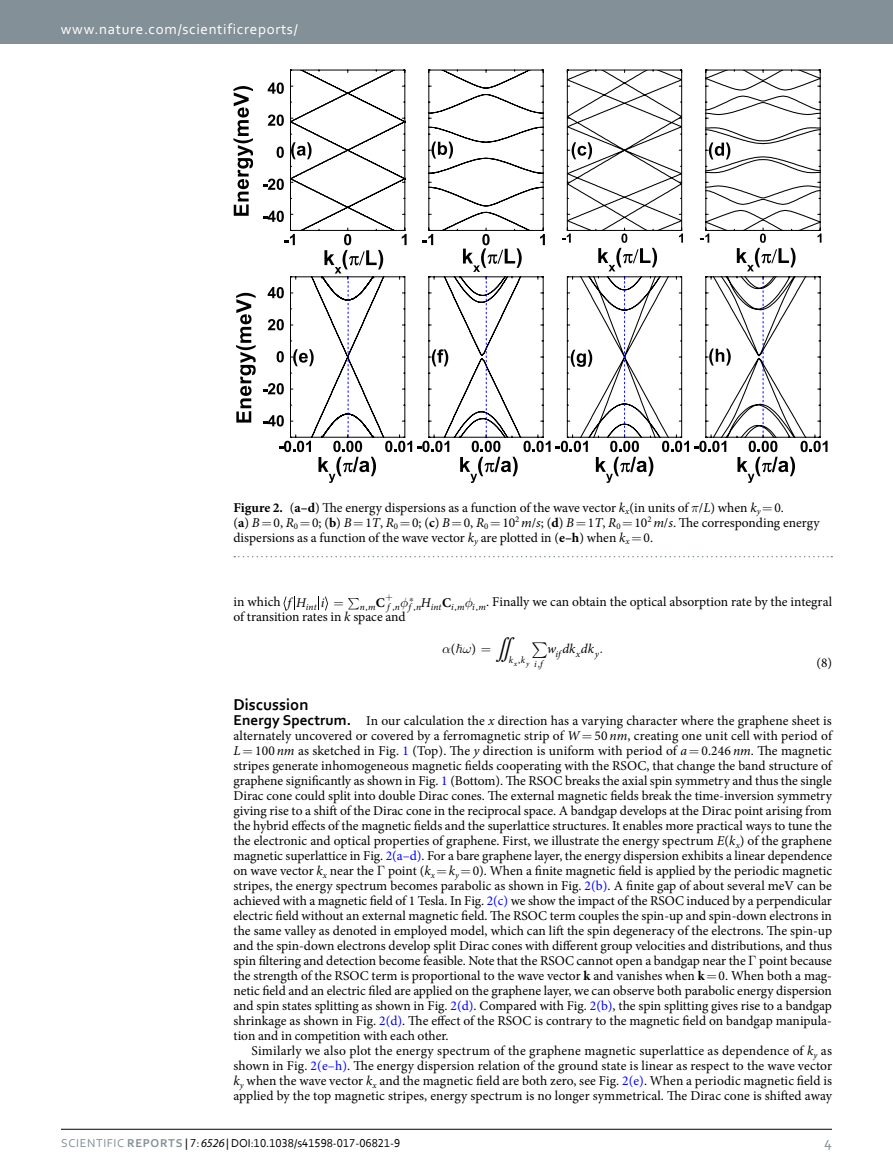
<style>
.page{position:relative;width:893px;height:1174px;background:#fff}
.page>*{position:absolute;margin:0;border:0;box-sizing:border-box;transform-origin:0 0}
.t1{font:700 16.5px "Corbel";color:#000}
.t2{font:15px "Corbel 2";letter-spacing:.045em;color:#fff}
.t3{font:15px "Corbel 2";color:#839097}
.t4{font:13.5px/15px "Minion Pro";color:#000;text-align:justify}
.t5{font:13.35px "Minion Pro It 15";letter-spacing:.205em;color:#000}
.t6{font:13.35px "Minion Pro It 16";color:#000}
.t7{font:13.35px "Minion Pro Regular 14";color:#000}
.t8{font:12px "Corbel";color:#000}
.t9{font:9.45px "Minion Pro It 16";color:#000}
.t10{font:9.45px "Minion Pro It 15";color:#000}
.t11{font:9.45px "Minion Pro Regular 14";color:#000}
.t12{font:9.45px "STIX General Regular 3";color:#000}
.t13{font:9.45px "Minion Pro Regular 15";color:#000}
.s1{font-weight:700}
.s2{font-style:italic}
.s3{font-weight:700;font-size:13.35px}
.s4{font-family:"Minion Pro Regular 15"}
.s5{font-family:"Minion Pro Regular 14"}
.s6{font-family:"STIX General Regular 2";font-size:21.6px}
.s7{font-family:"Minion Pro It 15";font-size:7.35px}
.s8{font-family:"Corbel Bold 2";font-size:15px}
.s9{color:#00f}
.s10{font-family:"Corbel 2";color:#839097}
.s11{font-family:"Corbel Bold 2";color:#839097}
.s12{font-family:"Myriad Pro";font-style:italic}
</style>
<div class="page">
<div style="left:0;top:0;width:893px;height:43px;background:#839097"></div>
<hr style="left:61px;top:1129px;width:771px;height:1px;background:#000">
<svg style="left:283px;top:596px;width:4px;height:14px"></svg>
<svg style="left:294px;top:596px;width:1px;height:14px"></svg>
<svg style="left:318px;top:596px;width:1px;height:14px"></svg>
<svg style="left:325px;top:596px;width:3px;height:14px"></svg>
<svg style="left:233px;top:86px;width:20px;height:130px"></svg>
<svg style="left:236px;top:293px;width:20px;height:129px"></svg>
<svg style="left:263px;top:70px;width:287px;height:413px"></svg>
<svg style="left:556px;top:70px;width:271px;height:413px"></svg>
<svg style="left:234px;top:556px;width:598px;height:1px"></svg>
<p class="t2" style="left:61px;top:19px;width:238px">www.nature.com/scientificreports/</p>
<p class="t4" style="left:233px;top:500px;width:588px;text-align:left"><span class="s1">Figure 2.</span> (<span class="s1">a–d</span>) The energy dispersions as a function of the wave vector <span class="s2">k</span><sub>x</sub>(in units of /<span class="s2">L</span>) when <span class="s2">k</span><sub>y</sub> 0.<br>(<span class="s1">a</span>) <span class="s2">B</span> 0, <span class="s2">R</span><sub>0</sub> 0; (<span class="s1">b</span>) <span class="s2">B</span> 1<span class="s2">T</span>, <span class="s2">R</span><sub>0</sub> 0; (<span class="s1">c</span>) <span class="s2">B</span> 0, <span class="s2">R</span><sub>0</sub> 10<sup>2</sup> <span class="s2">m</span>/<span class="s2">s</span>; (<span class="s1">d</span>) <span class="s2">B</span> 1<span class="s2">T</span>, <span class="s2">R</span><sub>0</sub> 10<sup>2</sup> <span class="s2">m</span>/<span class="s2">s</span>. The corresponding energy dispersions as a function of the wave vector <span class="s2">k</span><sub>y</sub> are plotted in (<span class="s1">e–h</span>) when <span class="s2">k</span><sub>x</sub> 0.</p>
<p class="t4" style="left:233px;top:594px;width:49px">in which</p>
<p class="t12" style="left:409px;top:591px;width:6px">⁎</p>
<p class="t4" style="left:442px;top:594px;width:391px"><span class="s3">C</span> <sub>m</sub> <sub>i</sub> <sub>m</sub>. Finally we can obtain the optical absorption rate by the integral</p>
<p class="t6" style="left:287px;top:593px;width:38px">f H<sub>int</sub> i</p>
<p class="t6" style="left:421px;top:593px;width:11px">H</p>
<p class="t9" style="left:360px;top:600px;width:42px">n m<span class="s4">,</span> <sup>C</sup> f n<span class="s4">,</span></p>
<p class="t9" style="left:408px;top:600px;width:50px"><span class="s4">,</span>f n int i<span class="s4">,</span></p>
<p class="t13" style="left:476px;top:600px;width:4px">,</p>
<p class="t4" style="left:233px;top:609px;width:174px">of transition rates in <span class="s2">k</span> space and</p>
<p class="t5" style="left:451px;top:639px;width:145px"><span class="s5">( )</span> <span class="s6">∬</span> ∑wdkdk</p>
<p class="t10" style="left:555px;top:647px;width:7px">if</p>
<p class="t10" style="left:576px;top:647px;width:6px">x</p>
<p class="t10" style="left:595px;top:647px;width:6px">y</p>
<p class="t10" style="left:509px;top:656px;width:36px">kk if</p>
<p class="t11" style="left:514px;top:656px;width:27px">,<span class="s7">xy</span>,</p>
<p class="t7" style="left:816px;top:654px;width:17px">(8)</p>
<p class="t1" style="left:233px;top:694px;width:77px">Discussion</p>
<p class="t4" style="left:233px;top:713px;width:600px"><span class="s8">Energy Spectrum.</span> In our calculation the <span class="s2">x</span> direction has a varying character where the graphene sheet is alternately uncovered or covered by a ferromagnetic strip of <span class="s2">W</span> 50 <span class="s2">nm</span>, creating one unit cell with period of <span class="s2">L</span> 100 <span class="s2">nm</span> as sketched in Fig. <span class="s9">1</span> (Top). The <span class="s2">y</span> direction is uniform with period of <span class="s2">a</span> 0.246 <span class="s2">nm</span>. The magnetic stripes generate inhomogeneous magnetic fields cooperating with the RSOC, that change the band structure of graphene significantly as shown in Fig. <span class="s9">1</span> (Bottom). The RSOC breaks the axial spin symmetry and thus the single Dirac cone could split into double Dirac cones. The external magnetic fields break the time-inversion symmetry giving rise to a shift of the Dirac cone in the reciprocal space. A bandgap develops at the Dirac point arising from the hybrid effects of the magnetic fields and the superlattice structures. It enables more practical ways to tune the the electronic and optical properties of graphene. First, we illustrate the energy spectrum <span class="s2">E</span>(<span class="s2">k</span><sub>x</sub>) of the graphene magnetic superlattice in Fig. <span class="s9">2(a–d)</span>. For a bare graphene layer, the energy dispersion exhibits a linear dependence on wave vector <span class="s2">k</span><sub>x</sub> near the point (<span class="s2">k</span><sub>x</sub> <span class="s2">k</span><sub>y</sub> 0). When a finite magnetic field is applied by the periodic magnetic stripes, the energy spectrum becomes parabolic as shown in Fig. <span class="s9">2(b)</span>. A finite gap of about several meV can be achieved with a magnetic field of 1 Tesla. In Fig. <span class="s9">2(c)</span> we show the impact of the RSOC induced by a perpendicular electric field without an external magnetic field. The RSOC term couples the spin-up and spin-down electrons in the same valley as denoted in employed model, which can lift the spin degeneracy of the electrons. The spin-up and the spin-down electrons develop split Dirac cones with different group velocities and distributions, and thus spin filtering and detection become feasible. Note that the RSOC cannot open a bandgap near the point because the strength of the RSOC term is proportional to the wave vector <span class="s1">k</span> and vanishes when <span class="s1">k</span> 0. When both a mag&shy;netic field and an electric filed are applied on the graphene layer, we can observe both parabolic energy dispersion and spin states splitting as shown in Fig. <span class="s9">2(d)</span>. Compared with Fig. <span class="s9">2(b)</span>, the spin splitting gives rise to a bandgap shrinkage as shown in Fig. <span class="s9">2(d)</span>. The effect of the RSOC is contrary to the magnetic field on bandgap manipula&shy;tion and in competition with each other.</p>
<p class="t4" style="left:233px;top:1043px;width:600px;text-indent:18px">Similarly we also plot the energy spectrum of the graphene magnetic superlattice as dependence of <span class="s2">k</span><sub>y</sub> as shown in Fig. <span class="s9">2(e–h)</span>. The energy dispersion relation of the ground state is linear as respect to the wave vector <span class="s2">k</span><sub>y</sub> when the wave vector <span class="s2">k</span><sub>x</sub> and the magnetic field are both zero, see Fig. <span class="s9">2(e)</span>. When a periodic magnetic field is applied by the top magnetic stripes, energy spectrum is no longer symmetrical. The Dirac cone is shifted away</p>
<p class="t8" style="left:61px;top:1135px;width:341px"><span class="s10">Scientific</span> <span class="s11">REPOrtS</span> | 7: <span class="s12">6526</span> | DOI:10.1038/s41598-017-06821-9</p>
<p class="t3" style="left:824px;top:1132px;width:9px">4</p>
</div>
